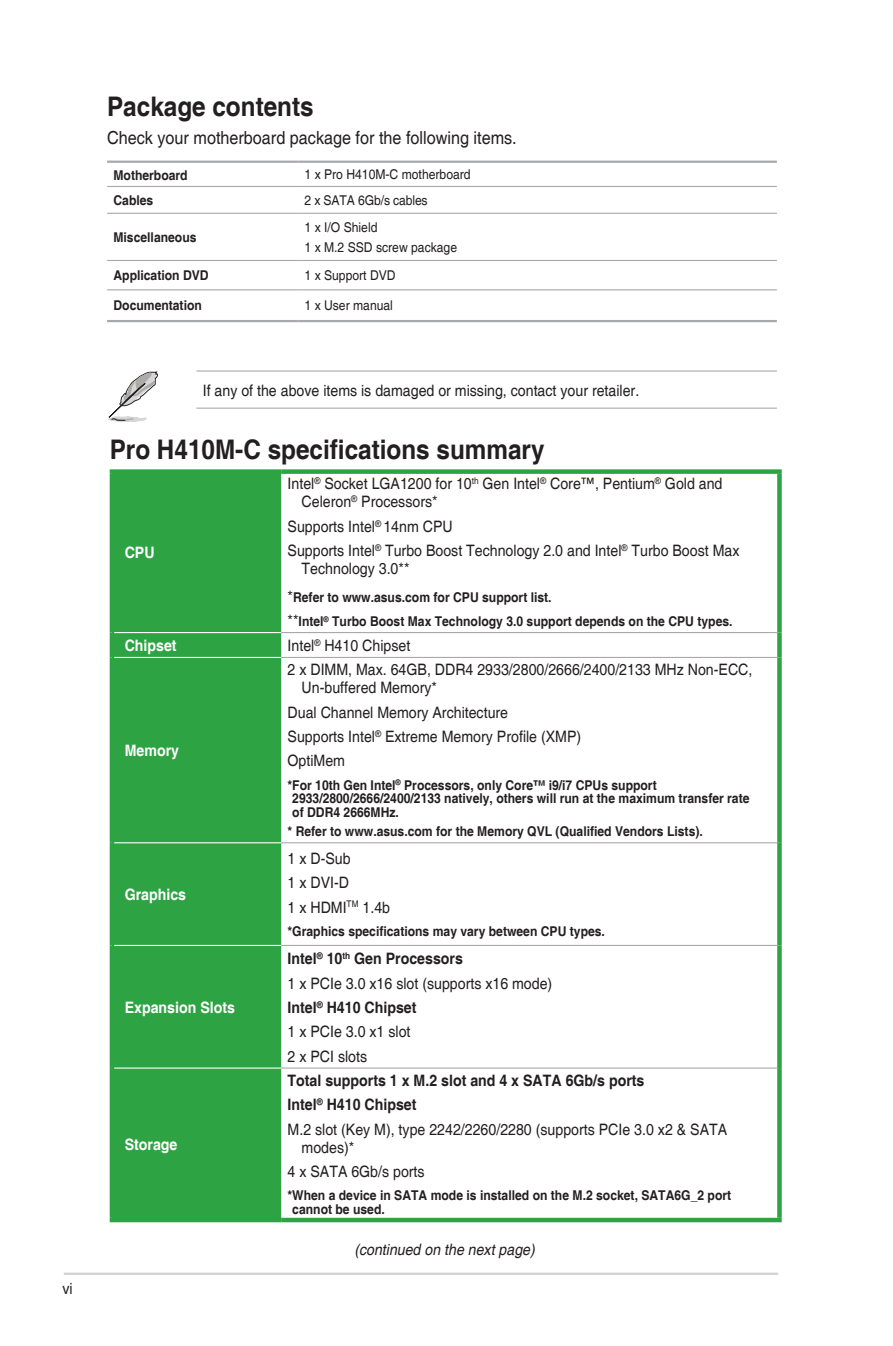
<style>
.page{position:relative;width:893px;height:1346px;background:#fff}
.page>*{position:absolute;margin:0;border:0;box-sizing:border-box;transform-origin:0 0}
.MB_Heading_1{font:700 27px "Helvetica";color:#231f20;scale:.9 1}
.MB_Table_Text{font:18px "Helvetica";color:#231f20;scale:.9 1}
.MB_Specs_Text-Indent{font:15.75px/18px "Helvetica";color:#231f20;scale:.9 1}
.MB_Specs_Text-Indent-2{font:700 15.75px "Helvetica";color:#231f20;scale:.9 1}
.MB_Message{font:15.75px "Helvetica";color:#231f20;scale:.9 1}
.MB_Specs_Text_Head{font:700 15.75px "Helvetica";color:#fff;scale:.9 1}
.MB_Continued{font:italic 15.75px "Helvetica";color:#231f20;scale:.9 1}
.MB_Specs_Text{font:15.75px "Helvetica";color:#231f20;scale:.9 1}
.MB_Specs_Text-note{font:700 13.5px/13.5px "Helvetica";color:#231f20;scale:.9 1}
.MB_Figure_Label{font:13.5px "Helvetica";color:#231f20;scale:.9 1}
.MB_Figure_Label-2{font:700 13.5px "Helvetica";color:#231f20;scale:.9 1}
.s1{font-weight:400;font-size:15.75px}
</style>
<div class="page">
<hr style="left:64px;top:1272px;width:714px;height:3px;background:#d1d2d4">
<div style="left:114px;top:474px;width:167px;height:744px;background:#2da343"></div>
<div style="left:110px;top:469px;width:171px;height:5px;background:#2da343"></div>
<hr style="left:110px;top:474px;width:4px;height:158px;background:#2da343">
<div style="left:281px;top:469px;width:501px;height:5px;background:#2da343"></div>
<div style="left:777px;top:474px;width:5px;height:158px;background:#2da343"></div>
<hr style="left:110px;top:632px;width:4px;height:25px;background:#2da343">
<div style="left:777px;top:632px;width:5px;height:25px;background:#2da343"></div>
<hr style="left:110px;top:657px;width:4px;height:186px;background:#2da343">
<div style="left:777px;top:657px;width:5px;height:186px;background:#2da343"></div>
<hr style="left:110px;top:843px;width:4px;height:102px;background:#2da343">
<div style="left:777px;top:843px;width:5px;height:102px;background:#2da343"></div>
<hr style="left:110px;top:945px;width:4px;height:123px;background:#2da343">
<div style="left:777px;top:945px;width:5px;height:123px;background:#2da343"></div>
<hr style="left:110px;top:1068px;width:4px;height:150px;background:#2da343">
<div style="left:777px;top:1068px;width:5px;height:150px;background:#2da343"></div>
<hr style="left:110px;top:1218px;width:171px;height:4px;background:#2da343">
<hr style="left:281px;top:1218px;width:501px;height:4px;background:#2da343">
<hr style="left:114px;top:632px;width:167px;height:1px;background:#fff">
<hr style="left:114px;top:657px;width:167px;height:1px;background:#fff">
<hr style="left:114px;top:842px;width:167px;height:1px;background:#fff">
<hr style="left:114px;top:945px;width:167px;height:1px;background:#fff">
<hr style="left:114px;top:1067px;width:167px;height:1px;background:#fff">
<hr style="left:281px;top:632px;width:496px;height:1px;background:#a8a9ad">
<hr style="left:281px;top:657px;width:496px;height:1px;background:#a8a9ad">
<hr style="left:281px;top:842px;width:496px;height:1px;background:#a8a9ad">
<hr style="left:281px;top:945px;width:496px;height:1px;background:#a8a9ad">
<hr style="left:281px;top:1067px;width:496px;height:1px;background:#a8a9ad">
<hr style="left:107px;top:161px;width:191px;height:2px;background:#a8a9ad">
<hr style="left:298px;top:161px;width:479px;height:2px;background:#a8a9ad">
<hr style="left:107px;top:320px;width:191px;height:2px;background:#a8a9ad">
<hr style="left:298px;top:320px;width:479px;height:2px;background:#a8a9ad">
<hr style="left:107px;top:186px;width:191px;height:1px;background:#a8a9ad">
<hr style="left:298px;top:186px;width:479px;height:1px;background:#a8a9ad">
<hr style="left:107px;top:213px;width:191px;height:1px;background:#a8a9ad">
<hr style="left:298px;top:213px;width:479px;height:1px;background:#a8a9ad">
<hr style="left:107px;top:260px;width:191px;height:1px;background:#a8a9ad">
<hr style="left:298px;top:260px;width:479px;height:1px;background:#a8a9ad">
<hr style="left:107px;top:289px;width:191px;height:1px;background:#a8a9ad">
<hr style="left:298px;top:289px;width:479px;height:1px;background:#a8a9ad">
<hr style="left:196px;top:370px;width:581px;height:2px;background:#a8a9ad">
<hr style="left:196px;top:408px;width:581px;height:1px;background:#a8a9ad">
<svg style="left:108px;top:371px;width:50px;height:51px"></svg>
<p class="MB_Specs_Text-Indent" style="left:63px;top:1280px;width:13px">vi</p>
<p class="MB_Heading_1" style="left:107px;top:90px;width:231px">Package contents</p>
<p class="MB_Table_Text" style="left:107px;top:128px;width:457px">Check your motherboard package for the following items.</p>
<p class="MB_Figure_Label-2" style="left:113px;top:167px;width:84px">Motherboard</p>
<p class="MB_Figure_Label" style="left:305px;top:167px;width:186px">1 x Pro H410M-C motherboard</p>
<p class="MB_Figure_Label-2" style="left:113px;top:192px;width:46px">Cables</p>
<p class="MB_Figure_Label" style="left:305px;top:192px;width:138px">2 x SATA 6Gb/s cables</p>
<p class="MB_Figure_Label-2" style="left:113px;top:229px;width:94px">Miscellaneous</p>
<p class="MB_Figure_Label" style="left:305px;top:219px;width:83px">1 x I/O Shield</p>
<p class="MB_Figure_Label" style="left:305px;top:239px;width:171px">1 x M.2 SSD screw package</p>
<p class="MB_Figure_Label-2" style="left:113px;top:267px;width:107px">Application DVD</p>
<p class="MB_Figure_Label" style="left:305px;top:267px;width:103px">1 x Support DVD</p>
<p class="MB_Figure_Label-2" style="left:113px;top:297px;width:100px">Documentation</p>
<p class="MB_Figure_Label" style="left:305px;top:297px;width:100px">1 x User manual</p>
<p class="MB_Message" style="left:203px;top:381px;width:486px">If any of the above items is damaged or missing, contact your retailer.</p>
<p class="MB_Heading_1" style="left:110px;top:433px;width:485px">Pro H410M-C specifications summary</p>
<p class="MB_Specs_Text_Head" style="left:125px;top:543px;width:35px">CPU</p>
<p class="MB_Specs_Text-Indent" style="left:302px;top:475px;width:469px;text-indent:-14px">Intel<sup>®</sup> Socket LGA1200 for 10<sup>th</sup> Gen Intel<sup>®</sup> Core™, Pentium<sup>®</sup> Gold and<br>Celeron<sup>®</sup> Processors*</p>
<p class="MB_Specs_Text-Indent" style="left:288px;top:518px;width:185px">Supports Intel<sup>®</sup> 14nm CPU</p>
<p class="MB_Specs_Text-Indent" style="left:302px;top:542px;width:488px;text-indent:-14px">Supports Intel<sup>®</sup> Turbo Boost Technology 2.0 and Intel<sup>®</sup> Turbo Boost Max<br>Technology 3.0**</p>
<p class="MB_Specs_Text-note" style="left:288px;top:591px;width:295px"><span class="s1">*</span>Refer to www.asus.com for CPU support list.</p>
<p class="MB_Specs_Text-note" style="left:288px;top:615px;width:496px"><span class="s1">**</span>Intel<sup>®</sup> Turbo Boost Max Technology 3.0 support depends on the CPU types.</p>
<p class="MB_Specs_Text_Head" style="left:125px;top:635px;width:59px">Chipset</p>
<p class="MB_Specs_Text" style="left:288px;top:636px;width:138px">Intel<sup>®</sup> H410 Chipset</p>
<p class="MB_Specs_Text_Head" style="left:125px;top:741px;width:62px">Memory</p>
<p class="MB_Specs_Text_Head" style="left:125px;top:885px;width:70px">Graphics</p>
<p class="MB_Specs_Text_Head" style="left:125px;top:997px;width:124px">Expansion Slots</p>
<p class="MB_Specs_Text_Head" style="left:125px;top:1134px;width:60px">Storage</p>
<p class="MB_Specs_Text-Indent" style="left:302px;top:661px;width:502px;text-indent:-14px">2 x DIMM, Max. 64GB, DDR4 2933/2800/2666/2400/2133 MHz Non-ECC,<br>Un-buffered Memory*</p>
<p class="MB_Specs_Text-Indent" style="left:288px;top:704px;width:247px">Dual Channel Memory Architecture</p>
<p class="MB_Specs_Text-Indent" style="left:288px;top:728px;width:328px">Supports Intel<sup>®</sup> Extreme Memory Profile (XMP)</p>
<p class="MB_Specs_Text-Indent" style="left:288px;top:752px;width:65px">OptiMem</p>
<p class="MB_Specs_Text-note" style="left:292px;top:779px;width:509px;text-indent:-5px">*For 10th Gen Intel<sup>®</sup> Processors, only Core™ i9/i7 CPUs support<br>2933/2800/2666/2400/2133 natively, others will run at the maximum transfer rate of DDR4 2666MHz.</p>
<p class="MB_Specs_Text-note" style="left:288px;top:825px;width:463px">* Refer to www.asus.com for the Memory QVL (Qualified Vendors Lists).</p>
<p class="MB_Specs_Text-Indent" style="left:288px;top:850px;width:72px">1 x D-Sub</p>
<p class="MB_Specs_Text-Indent" style="left:288px;top:874px;width:70px">1 x DVI-D</p>
<p class="MB_Specs_Text-Indent" style="left:288px;top:899px;width:115px">1 x HDMI<sup>TM</sup> 1.4b</p>
<p class="MB_Specs_Text-note" style="left:288px;top:925px;width:354px">*Graphics specifications may vary between CPU types.</p>
<p class="MB_Specs_Text-Indent-2" style="left:288px;top:949px;width:196px">Intel<sup>®</sup> 10<sup>th</sup> Gen Processors</p>
<p class="MB_Specs_Text-Indent" style="left:288px;top:974px;width:296px">1 x PCIe 3.0 x16 slot (supports x16 mode)</p>
<p class="MB_Specs_Text-Indent-2" style="left:288px;top:998px;width:145px">Intel<sup>®</sup> H410 Chipset</p>
<p class="MB_Specs_Text-Indent" style="left:288px;top:1023px;width:138px">1 x PCIe 3.0 x1 slot</p>
<p class="MB_Specs_Text-Indent" style="left:288px;top:1048px;width:90px">2 x PCI slots</p>
<p class="MB_Specs_Text-Indent-2" style="left:288px;top:1071px;width:398px">Total supports 1 x M.2 slot and 4 x SATA 6Gb/s ports</p>
<p class="MB_Specs_Text-Indent-2" style="left:288px;top:1095px;width:145px">Intel<sup>®</sup> H410 Chipset</p>
<p class="MB_Specs_Text-Indent" style="left:302px;top:1121px;width:474px;text-indent:-14px">M.2 slot (Key M), type 2242/2260/2280 (supports PCIe 3.0 x2 &amp; SATA modes)*</p>
<p class="MB_Specs_Text-Indent" style="left:288px;top:1163px;width:154px">4 x SATA 6Gb/s ports</p>
<p class="MB_Specs_Text-note" style="left:292px;top:1189px;width:489px;text-indent:-5px">*When a device in SATA mode is installed on the M.2 socket, SATA6G_2 port cannot be used.</p>
<p class="MB_Continued" style="left:354px;top:1240px;width:206px">(continued on the nextpage)</p>
</div>
